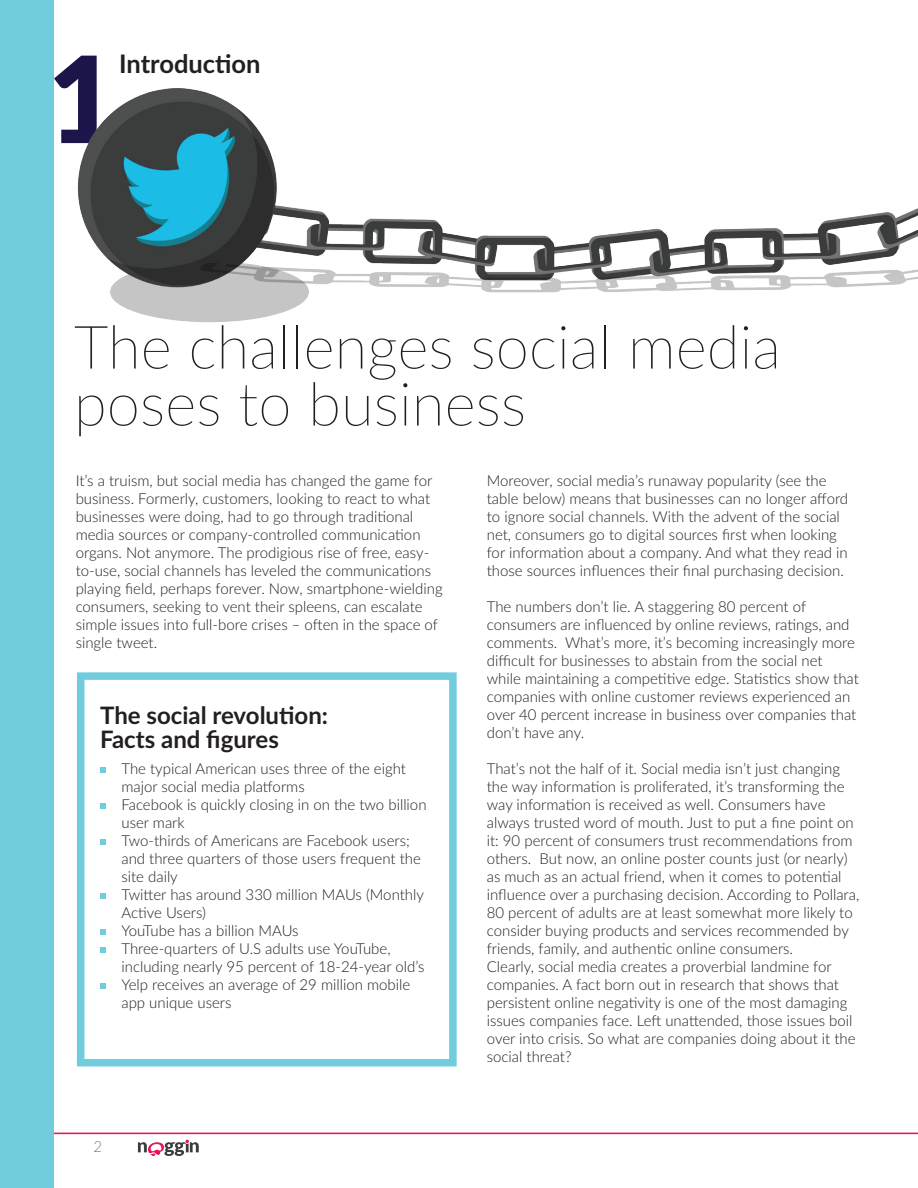
<style>
.page{position:relative;width:918px;height:1188px;background:#fff}
.page>*{position:absolute;margin:0;border:0;box-sizing:border-box;transform-origin:0 0}
.t1{font:900 120px "Lato";color:#1b154a}
.t2{font:100 60px/57px "Lato";color:#231f20}
.t3{font:700 25.5px "Lato";color:#231f20}
.t4{font:700 24px/24px "Lato";color:#231f20}
.t5{font:300 15px/18px "Lato";color:#231f20}
.t6{font:100 15px "Lato";color:#231f20}
</style>
<div class="page">
<svg style="left:54px;top:1132px;width:864px;height:3px;background:#f383a4"></svg>
<div style="left:0;top:0;width:54px;height:1188px;background:#71cdde"></div>
<img style="left:137px;top:1139px;width:62px;height:17px">
<div style="left:77px;top:672px;width:380px;height:394px;border:8px solid #71cdde"></div>
<svg style="left:100px;top:767px;width:6px;height:5px"></svg>
<svg style="left:100px;top:803px;width:6px;height:5px"></svg>
<svg style="left:100px;top:839px;width:6px;height:5px"></svg>
<svg style="left:100px;top:893px;width:6px;height:5px"></svg>
<svg style="left:100px;top:929px;width:6px;height:5px"></svg>
<svg style="left:100px;top:947px;width:6px;height:5px"></svg>
<svg style="left:100px;top:983px;width:6px;height:5px"></svg>
<img style="left:77px;top:88px;width:841px;height:235px">
<h1 class="t1" style="left:48px;top:9px;width:71px">1</h1>
<h3 class="t3" style="left:119px;top:45px;width:143px">Introduction</h3>
<h2 class="t2" style="left:74px;top:317px;width:708px">The challenges social media poses to business</h2>
<p class="t5" style="left:76px;top:471px;width:369px">It’s a truism, but social media has changed the game for business. Formerly, customers, looking to react to what businesses were doing, had to go through traditional media sources or company-controlled communication organs. Not anymore. The prodigious rise of free, easy&shy;to-use, social channels has leveled the communications playing field, perhaps forever. Now, smartphone-wielding consumers, seeking to vent their spleens, can escalate simple issues into full-bore crises – often in the space of single tweet.</p>
<p class="t5" style="left:487px;top:471px;width:363px">Moreover, social media’s runaway popularity (see the table below) means that businesses can no longer afford to ignore social channels. With the advent of the social net, consumers go to digital sources first when looking for information about a company. And what they read in those sources influences their final purchasing decision.</p>
<p class="t5" style="left:487px;top:597px;width:374px">The numbers don’t lie. A staggering 80 percent of consumers are influenced by online reviews, ratings, and comments. What’s more, it’s becoming increasingly more difficult for businesses to abstain from the social net while maintaining a competitive edge. Statistics show that companies with online customer reviews experienced an over 40 percent increase in business over companies that don’t have any.</p>
<p class="t5" style="left:487px;top:759px;width:374px">That’s not the half of it. Social media isn’t just changing the way information is proliferated, it’s transforming the way information is received as well. Consumers have always trusted word of mouth. Just to put a fine point on it: 90 percent of consumers trust recommendations from others. But now, an online poster counts just (or nearly) as much as an actual friend, when it comes to potential influence over a purchasing decision. According to Pollara, 80 percent of adults are at least somewhat more likely to consider buying products and services recommended by friends, family, and authentic online consumers.<br>Clearly, social media creates a proverbial landmine for companies. A fact born out in research that shows that persistent online negativity is one of the most damaging issues companies face. Left unattended, those issues boil over into crisis. So what are companies doing about it the social threat?</p>
<h3 class="t4" style="left:100px;top:702px;width:229px">The social revolution:<br>Facts and figures</h3>
<p class="t5" style="left:121px;top:759px;width:307px">The typical American uses three of the eight major social media platforms<br>Facebook is quickly closing in on the two billion user mark<br>Two-thirds of Americans are Facebook users; and three quarters of those users frequent the site daily<br>Twitter has around 330 million MAUs (Monthly Active Users)<br>YouTube has a billion MAUs<br>Three-quarters of U.S adults use YouTube, including nearly 95 percent of 18-24-year old’s Yelp receives an average of 29 million mobile app unique users</p>
<p class="t6" style="left:93px;top:1136px;width:10px">2</p>
</div>
